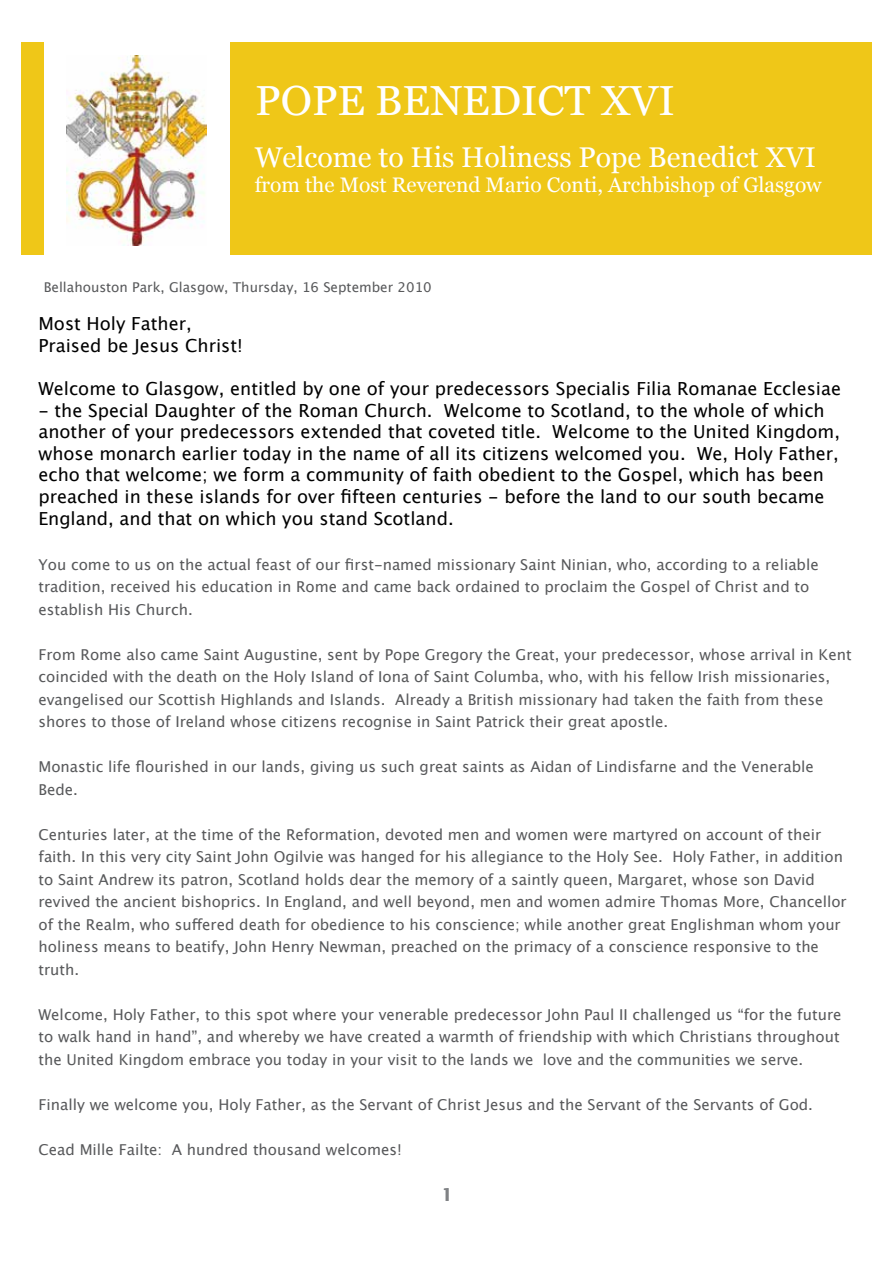
<style>
.page{position:relative;width:893px;height:1263px;background:#fff}
.page>*{position:absolute;margin:0;border:0;box-sizing:border-box;transform-origin:0 0}
.t1{font:42px "Georgia";color:#fff}
.t2{font:28.5px "Georgia";color:#fff}
.t3{font:21px "Georgia";color:#fff}
.t4{font:18px/21.6px "Lucida Grande";color:#000}
.t5{font:600 18px "Lucida Sans";color:#808285}
.t6{font:15px/22.5px "Lucida Grande";color:#58595b}
.t7{font:13.5px "Lucida Grande";color:#58595b}
</style>
<div class="page">
<div style="left:21px;top:43px;width:851px;height:212px;background:#efc718"></div>
<div style="left:44px;top:37px;width:186px;height:223px;background:#fff"></div>
<img style="left:67px;top:55px;width:140px;height:190px">
<h1 class="t1" style="left:255px;top:75px;width:421px">POPE BENEDICT XVI</h1>
<h2 class="t2" style="left:255px;top:140px;width:563px">Welcome to His Holiness Pope Benedict XVI</h2>
<h3 class="t3" style="left:255px;top:172px;width:569px">from the Most Reverend Mario Conti, Archbishop of Glasgow</h3>
<p class="t7" style="left:44px;top:279px;width:389px">Bellahouston Park, Glasgow, Thursday, 16 September 2010</p>
<p class="t4" style="left:38px;top:313px;width:206px">Most Holy Father,<br>Praised be Jesus Christ!</p>
<p class="t4" style="left:38px;top:378px;width:804px">Welcome to Glasgow, entitled by one of your predecessors Specialis Filia Romanae Ecclesiae</p>
<p class="t4" style="left:38px;top:400px;width:803px">- the Special Daughter of the Roman Church. Welcome to Scotland, to the whole of which another of your predecessors extended that coveted title. Welcome to the United Kingdom, whose monarch earlier today in the name of all its citizens welcomed you. We, Holy Father, echo that welcome; we form a community of faith obedient to the Gospel, which has been preached in these islands for over fifteen centuries - before the land to our south became England, and that on which you stand Scotland.</p>
<p class="t6" style="left:38px;top:553px;width:782px">You come to us on the actual feast of our first-named missionary Saint Ninian, who, according to a reliable tradition, received his education in Rome and came back ordained to proclaim the Gospel of Christ and to establish His Church.</p>
<p class="t6" style="left:38px;top:643px;width:815px">From Rome also came Saint Augustine, sent by Pope Gregory the Great, your predecessor, whose arrival in Kent coincided with the death on the Holy Island of Iona of Saint Columba, who, with his fellow Irish missionaries, evangelised our Scottish Highlands and Islands. Already a British missionary had taken the faith from these shores to those of Ireland whose citizens recognise in Saint Patrick their great apostle.</p>
<p class="t6" style="left:38px;top:756px;width:777px">Monastic life flourished in our lands, giving us such great saints as Aidan of Lindisfarne and the Venerable<br>Bede.</p>
<p class="t6" style="left:38px;top:823px;width:810px">Centuries later, at the time of the Reformation, devoted men and women were martyred on account of their faith. In this very city Saint John Ogilvie was hanged for his allegiance to the Holy See. Holy Father, in addition to Saint Andrew its patron, Scotland holds dear the memory of a saintly queen, Margaret, whose son David revived the ancient bishoprics. In England, and well beyond, men and women admire Thomas More, Chancellor of the Realm, who suffered death for obedience to his conscience; while another great Englishman whom your holiness means to beatify, John Henry Newman, preached on the primacy of a conscience responsive to the truth.</p>
<p class="t6" style="left:38px;top:1003px;width:804px">Welcome, Holy Father, to this spot where your venerable predecessor John Paul II challenged us “for the future to walk hand in hand”, and whereby we have created a warmth of friendship with which Christians throughout the United Kingdom embrace you today in your visit to the lands we love and the communities we serve.</p>
<p class="t6" style="left:38px;top:1093px;width:776px">Finally we welcome you, Holy Father, as the Servant of Christ Jesus and the Servant of the Servants of God.</p>
<p class="t6" style="left:38px;top:1138px;width:365px">Cead Mille Failte: A hundred thousand welcomes!</p>
<p class="t5" style="left:442px;top:1185px;width:13px">1</p>
</div>
